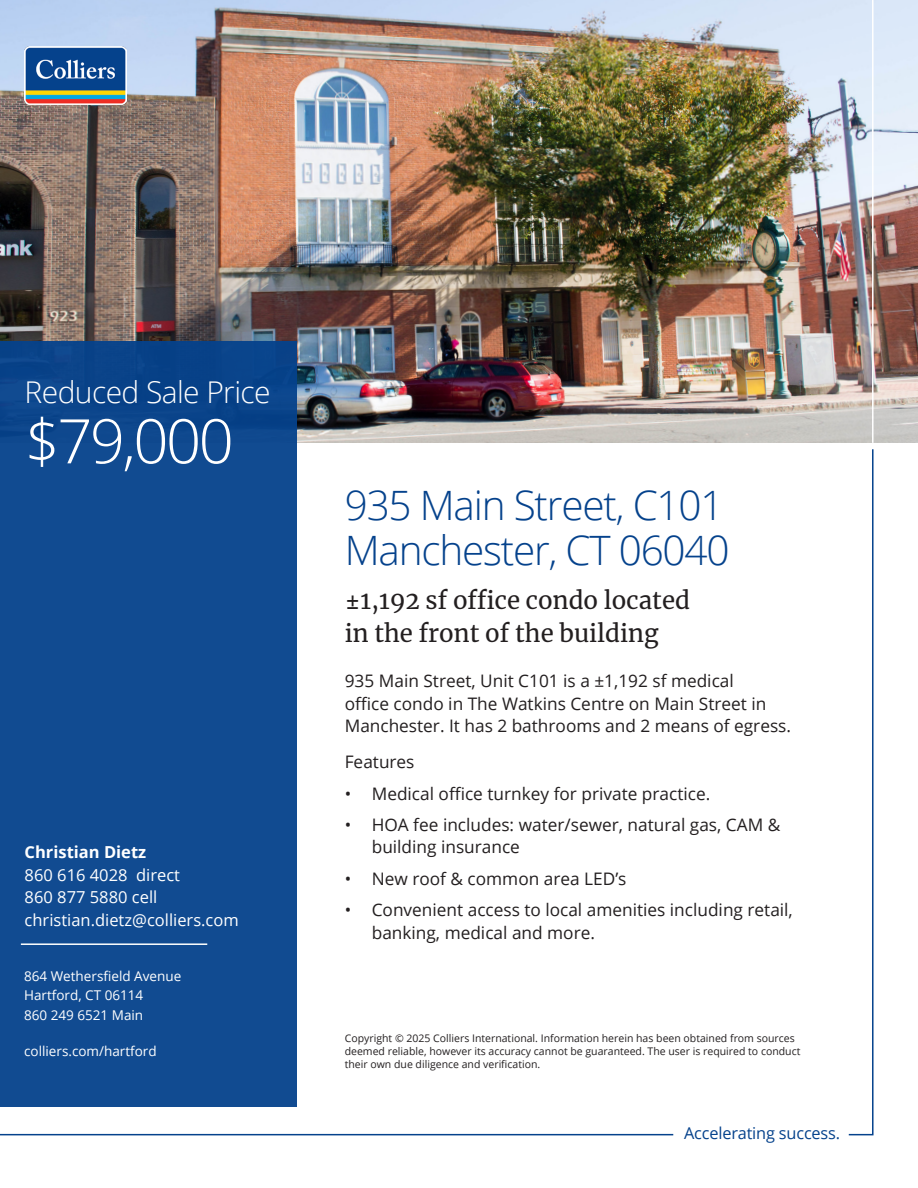
<style>
.page{position:relative;width:918px;height:1188px;background:#fff}
.page>*{position:absolute;margin:0;border:0;box-sizing:border-box;transform-origin:0 0}
.t1{font:300 61.5px "Open Sans";color:#fff}
.t2{font:300 40.5px/45px "Open Sans";letter-spacing:-.03em;color:#05428c}
.t3{font:300 30px "Open Sans";letter-spacing:-.02em;color:#fff}
.t4{font:24px/33px "Merriweather";color:#231f20}
.t5{font:17.25px/22.5px "Open Sans";color:#231f20}
.t6{font:16.5px "Open Sans";color:#fff}
.t7{font:700 16.5px "Open Sans";color:#fff}
.t8{font:16.35px "Open Sans";letter-spacing:-.01em;color:#05428c}
.t9{font:13.5px "Open Sans";color:#fff}
.t10{font:10.5px/12.6px "Open Sans";color:#231f20}
</style>
<div class="page">
<img style="left:0;top:0;width:918px;height:443px">
<svg style="left:848px;top:449px;width:26px;height:687px"></svg>
<hr style="left:0;top:1134px;width:673px;height:1px;background:#05428c">
<div style="left:0;top:341px;width:297px;height:766px;background:#114b91"></div>
<img style="left:25px;top:46px;width:101px;height:59px">
<hr style="left:21px;top:943px;width:186px;height:2px;background:#fff">
<hr style="left:872px;top:0;width:2px;height:443px;background:#fff">
<p class="t3" style="left:25px;top:372px;width:248px">Reduced Sale Price</p>
<p class="t1" style="left:25px;top:399px;width:211px">$79,000</p>
<p class="t7" style="left:25px;top:841px;width:123px">Christian Dietz</p>
<p class="t6" style="left:25px;top:863px;width:157px">860 616 4028 direct</p>
<p class="t6" style="left:25px;top:886px;width:134px">860 877 5880 cell</p>
<p class="t6" style="left:25px;top:908px;width:216px">christian.dietz@colliers.com</p>
<p class="t9" style="left:24px;top:966px;width:159px">864 Wethersfield Avenue</p>
<p class="t9" style="left:24px;top:986px;width:121px">Hartford, CT 06114</p>
<p class="t9" style="left:24px;top:1005px;width:121px">860 249 6521 Main</p>
<p class="t9" style="left:24px;top:1041px;width:134px">colliers.com/hartford</p>
<p class="t2" style="left:345px;top:482px;width:386px">935 Main Street, C101<br>Manchester, CT 06040</p>
<p class="t4" style="left:345px;top:583px;width:347px">±1,192 sf office condo located in the front of the building</p>
<p class="t5" style="left:345px;top:669px;width:448px">935 Main Street, Unit C101 is a ±1,192 sf medical<br>office condo in The Watkins Centre on Main Street in<br>Manchester. It has 2 bathrooms and 2 means of egress.</p>
<p class="t5" style="left:345px;top:750px;width:71px">Features</p>
<p class="t5" style="left:345px;top:782px;width:367px">• Medical office turnkey for private practice.</p>
<p class="t5" style="left:372px;top:813px;width:410px;text-indent:-27px">• HOA fee includes: water/sewer, natural gas, CAM &amp; building insurance</p>
<p class="t5" style="left:345px;top:867px;width:283px">• New roof &amp; common area LED’s</p>
<p class="t5" style="left:372px;top:898px;width:423px;text-indent:-27px">• Convenient access to local amenities including retail, banking, medical and more.</p>
<p class="t10" style="left:345px;top:1032px;width:457px">Copyright © 2025 Colliers International. Information herein has been obtained from sources deemed reliable, however its accuracy cannot be guaranteed. The user is required to conduct their own due diligence and verification.</p>
<p class="t8" style="left:684px;top:1122px;width:158px">Accelerating success.</p>
</div>
